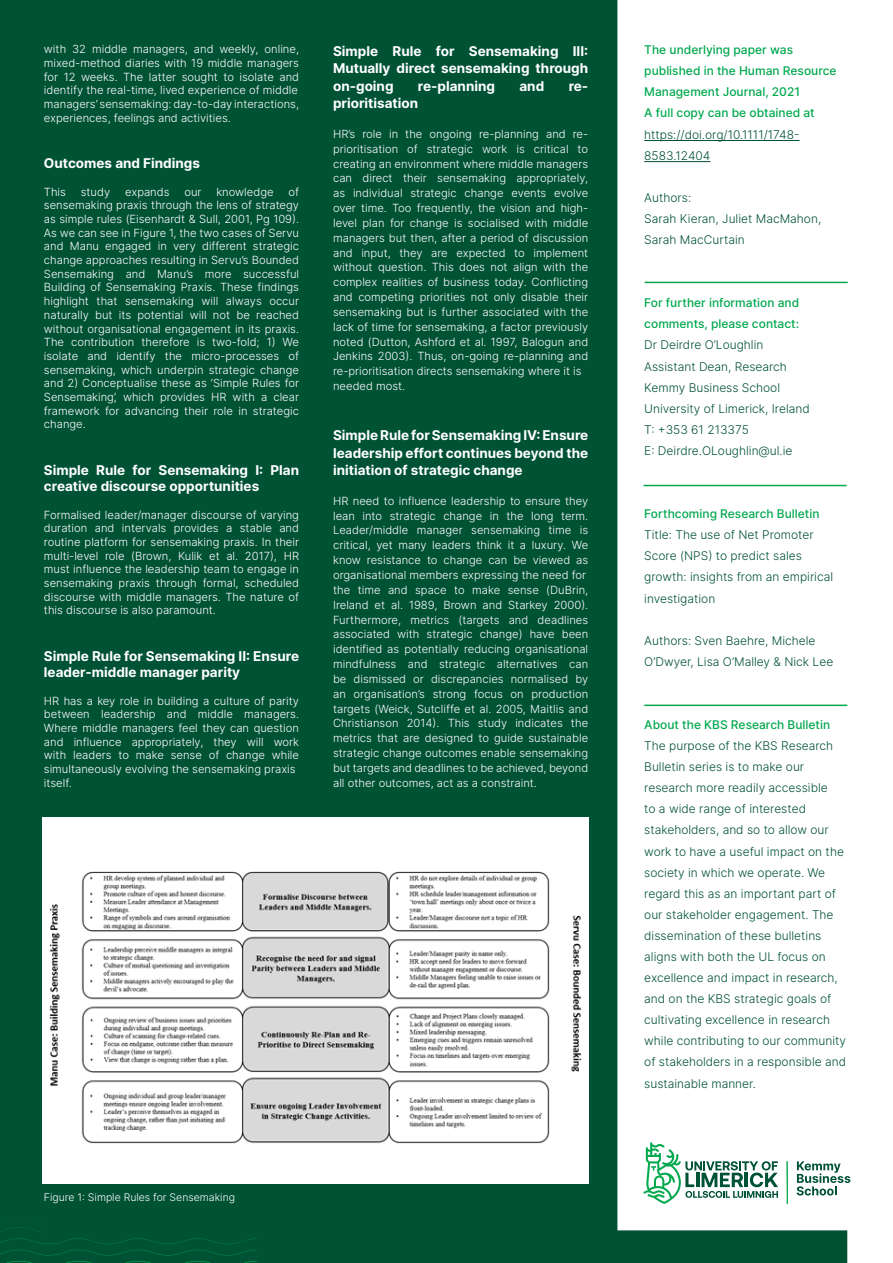
<style>
.page{position:relative;width:893px;height:1263px;background:#005235}
.page>*{position:absolute;margin:0;border:0;box-sizing:border-box;transform-origin:0 0}
.BodyText{font:700 13.5px/17.5px "Inter";color:#fff}
.IntroPara_Purple{font:12px/21.1px "Inter Light BETA";color:#005235}
.IntroPara_Purple-2{font:500 12px/21.1px "Inter";color:#00a84e}
.BodyText-2{font:11.25px/14.9px "Inter Light BETA";color:#fff;text-align:justify}
.BodyText-3{font:10.5px "Inter Light BETA";color:#fff}
</style>
<div class="page">
<div style="left:617px;top:0;width:276px;height:1263px;background:#fff"></div>
<hr style="left:644px;top:140px;width:155px;height:1px;background:#005235">
<hr style="left:644px;top:161px;width:66px;height:1px;background:#005235">
<hr style="left:645px;top:282px;width:203px;height:1px;background:#00a84e">
<hr style="left:644px;top:704px;width:203px;height:2px;background:#00a84e">
<hr style="left:644px;top:485px;width:203px;height:1px;background:#00a84e">
<svg style="left:644px;top:1142px;width:134px;height:62px;background:#bad8ca"></svg>
<svg style="left:797px;top:1161px;width:53px;height:34px"></svg>
<hr style="left:787px;top:1161px;width:1px;height:43px;background:#00a84e">
<svg style="left:6px;top:1261px;width:251px;height:2px"></svg>
<svg style="left:0;top:1250px;width:257px;height:5px"></svg>
<svg style="left:0;top:1227px;width:257px;height:17px"></svg>
<img style="left:43px;top:818px;width:545px;height:366px">
<p class="BodyText-2" style="left:44px;top:42px;width:257px;line-height:13.6px">with 32 middle managers, and weekly, online, mixed-method diaries with 19 middle managers for 12 weeks. The latter sought to isolate and identify the real-time, lived experience of middle</p>
<p class="BodyText-2" style="left:44px;top:97px;width:257px;line-height:13.6px">managers’ sensemaking: day-to-day interactions, experiences, feelings and activities.</p>
<p class="BodyText" style="left:44px;top:154px;width:158px">Outcomes and Findings</p>
<p class="BodyText-2" style="left:44px;top:184px;width:24px">This</p>
<p class="BodyText-2" style="left:81px;top:184px;width:31px">study</p>
<p class="BodyText-2" style="left:125px;top:184px;width:46px">expands</p>
<p class="BodyText-2" style="left:184px;top:184px;width:19px">our</p>
<p class="BodyText-2" style="left:216px;top:184px;width:59px">knowledge</p>
<p class="BodyText-2" style="left:44px;top:185px;width:257px;line-height:13.6px;text-indent:245px">of sensemaking praxis through the lens of strategy as simple rules (Eisenhardt &amp; Sull, 2001, Pg 109).<br>As we can see in Figure 1, the two cases of Servu and Manu engaged in very different strategic change approaches resulting in Servu’s Bounded Sensemaking and Manu’s more successful Building of Sensemaking Praxis. These findings highlight that sensemaking will always occur naturally but its potential will not be reached without organisational engagement in its praxis.<br>The contribution therefore is two-fold; 1) We isolate and identify the micro-processes of sensemaking, which underpin strategic change and 2) Conceptualise these as ‘Simple Rules for Sensemaking’, which provides HR with a clear framework for advancing their role in strategic change.</p>
<p class="BodyText" style="left:44px;top:461px;width:257px;line-height:16.4px">Simple Rule for Sensemaking I: Plan creative discourse opportunities</p>
<p class="BodyText-2" style="left:44px;top:507px;width:257px;line-height:13.6px">Formalised leader/manager discourse of varying duration and intervals provides a stable and routine platform for sensemaking praxis. In their multi-level role (Brown, Kulik et al. 2017), HR must influence the leadership team to engage in sensemaking praxis through formal, scheduled discourse with middle managers. The nature of this discourse is also paramount.</p>
<p class="BodyText" style="left:44px;top:647px;width:257px;line-height:16.4px">Simple Rule for Sensemaking II: Ensure leader-middle manager parity</p>
<p class="BodyText-2" style="left:44px;top:693px;width:257px;line-height:13.6px">HR has a key role in building a culture of parity between leadership and middle managers.<br>Where middle managers feel they can question and influence appropriately, they will work with leaders to make sense of change while simultaneously evolving the sensemaking praxis</p>
<p class="BodyText-2" style="left:44px;top:775px;width:29px">itself.</p>
<p class="BodyText" style="left:333px;top:42px;width:257px;text-align:justify">Simple Rule for Sensemaking III:<br>Mutually direct sensemaking through on-going</p>
<p class="BodyText" style="left:418px;top:77px;width:79px">re-planning</p>
<p class="BodyText" style="left:519px;top:77px;width:26px">and</p>
<p class="BodyText" style="left:569px;top:77px;width:21px">re-</p>
<p class="BodyText" style="left:333px;top:94px;width:87px">prioritisation</p>
<p class="BodyText-2" style="left:333px;top:126px;width:257px">HR’s role in the ongoing re-planning and re&shy;prioritisation of strategic work is critical to creating an environment where middle managers can direct their sensemaking appropriately, as individual strategic change events evolve over time. Too frequently, the vision and high&shy;level plan for change is socialised with middle managers but then, after a period of discussion and input, they are expected to implement without question. This does not align with the complex realities of business today. Conflicting and competing priorities not only disable their sensemaking but is further associated with the lack of time for sensemaking, a factor previously noted (Dutton, Ashford et al. 1997, Balogun and Jenkins 2003). Thus, on-going re-planning and re-prioritisation directs sensemaking where it is</p>
<p class="BodyText-2" style="left:333px;top:378px;width:74px">needed most.</p>
<p class="BodyText" style="left:333px;top:426px;width:257px;text-align:justify">Simple Rule for Sensemaking IV: Ensure leadership effort continues beyond the initiation of strategic change</p>
<p class="BodyText-2" style="left:333px;top:493px;width:257px">HR need to influence leadership to ensure they lean into strategic change in the long term.<br>Leader/middle manager sensemaking time is critical, yet many leaders think it a luxury. We know resistance to change can be viewed as organisational members expressing the need for</p>
<p class="BodyText-2" style="left:333px;top:582px;width:257px">the time and space to make sense (DuBrin, Ireland et al. 1989, Brown and Starkey 2000).<br>Furthermore, metrics (targets and deadlines associated with strategic change) have been identified as potentially reducing organisational mindfulness and strategic alternatives can be dismissed or discrepancies normalised by an organisation’s strong focus on production targets (Weick, Sutcliffe et al. 2005, Maitlis and Christianson 2014). This study indicates the metrics that are designed to guide sustainable strategic change outcomes enable sensemaking but targets and deadlines to be achieved, beyond all other outcomes, act as a constraint.</p>
<p class="BodyText-3" style="left:44px;top:1189px;width:193px">Figure 1: Simple Rules for Sensemaking</p>
<p class="IntroPara_Purple-2" style="left:644px;top:39px;width:194px">The underlying paper was published in the Human Resource<br>Management Journal, 2021</p>
<p class="IntroPara_Purple-2" style="left:644px;top:102px;width:172px">A full copy can be obtained at</p>
<p class="IntroPara_Purple" style="left:644px;top:123px;width:157px">https://doi.org/10.1111/1748-<br>8583.12404</p>
<p class="IntroPara_Purple" style="left:644px;top:187px;width:48px">Authors:</p>
<p class="IntroPara_Purple" style="left:644px;top:208px;width:178px">Sarah Kieran, Juliet MacMahon,<br>Sarah MacCurtain</p>
<p class="IntroPara_Purple-2" style="left:644px;top:292px;width:156px">For further information and</p>
<p class="IntroPara_Purple-2" style="left:644px;top:313px;width:156px">comments, please contact:</p>
<p class="IntroPara_Purple" style="left:644px;top:334px;width:121px">Dr Deirdre O’Loughlin</p>
<p class="IntroPara_Purple" style="left:644px;top:355px;width:144px">Assistant Dean, Research</p>
<p class="IntroPara_Purple" style="left:644px;top:376px;width:137px">Kemmy Business School</p>
<p class="IntroPara_Purple" style="left:644px;top:398px;width:167px">University of Limerick, Ireland</p>
<p class="IntroPara_Purple" style="left:644px;top:419px;width:106px">T: +353 61 213375</p>
<p class="IntroPara_Purple" style="left:644px;top:440px;width:150px">E: Deirdre.OLoughlin@ul.ie</p>
<p class="IntroPara_Purple-2" style="left:644px;top:503px;width:177px">Forthcoming Research Bulletin</p>
<p class="IntroPara_Purple" style="left:644px;top:524px;width:190px">Title: The use of Net Promoter<br>Score (NPS) to predict sales growth: insights from an empirical investigation</p>
<p class="IntroPara_Purple" style="left:644px;top:630px;width:191px">Authors: Sven Baehre, Michele<br>O’Dwyer, Lisa O’Malley &amp; Nick Lee</p>
<p class="IntroPara_Purple-2" style="left:644px;top:714px;width:187px">About the KBS Research Bulletin</p>
<p class="IntroPara_Purple" style="left:644px;top:735px;width:203px">The purpose of the KBS Research<br>Bulletin series is to make our research more readily accessible<br>to a wide range of interested stakeholders, and so to allow our work to have a useful impact on the society in which we operate. We regard this as an important part of our stakeholder engagement. The dissemination of these bulletins aligns with both the UL focus on excellence and impact in research, and on the KBS strategic goals of cultivating excellence in research while contributing to our community of stakeholders in a responsible and sustainable manner.</p>
</div>
